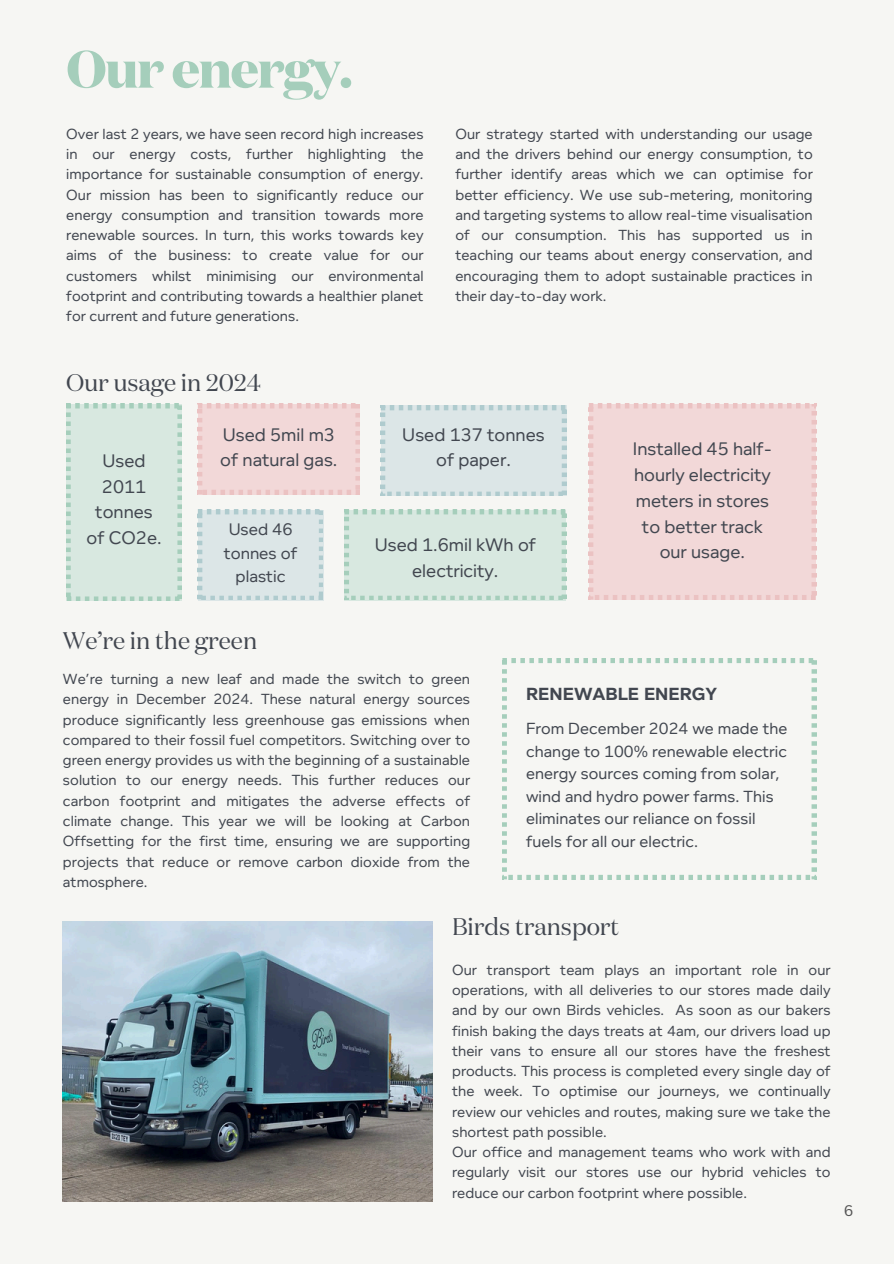
<style>
.page{position:relative;width:894px;height:1264px;background:#fff}
.page>*{position:absolute;margin:0;border:0;box-sizing:border-box;transform-origin:0 0}
.t1{font:700 52.5px "Domaine Display";letter-spacing:-.025em;color:#a5cebb}
.t2{font:24px "Domaine Display";color:#424750}
.t3{font:18.6px/25.8px "Foundry Context";color:#424750;text-align:center}
.t4{font:700 18px "Foundry Context";color:#424750}
.t5{font:17.1px/23.7px "Foundry Context";color:#424750;text-align:center}
.t6{font:16.5px/22.5px "Foundry Context";letter-spacing:.005em;color:#424750}
.t7{font:15px/20.2px "Foundry Context";letter-spacing:.005em;color:#424750;text-align:justify}
.t8{font:15px "Canva Sans";color:#545454}
</style>
<div class="page">
<div style="left:0;top:0;width:893px;height:1263px;background:#f6f6f3"></div>
<svg style="left:198px;top:404px;width:162px;height:90px;background:#f1d6d6"></svg>
<svg style="left:198px;top:510px;width:125px;height:90px;background:#d8e3e4"></svg>
<svg style="left:344px;top:510px;width:222px;height:90px;background:#d4e6dd"></svg>
<div style="left:588px;top:404px;width:227px;height:195px;background:#f2d8d8"></div>
<svg style="left:380px;top:406px;width:186px;height:90px;background:#d8e4e5"></svg>
<svg style="left:66px;top:404px;width:116px;height:197px;background:#d4e6dd"></svg>
<svg style="left:502px;top:658px;width:313px;height:221px"></svg>
<img style="left:63px;top:921px;width:369px;height:280px">
<p class="t1" style="left:66px;top:34px;width:288px">Our energy.</p>
<p class="t7" style="left:66px;top:124px;width:359px">Over last 2 years, we have seen record high increases in our energy costs, further highlighting the importance for sustainable consumption of energy.<br>Our mission has been to significantly reduce our energy consumption and transition towards more renewable sources. In turn, this works towards key aims of the business: to create value for our customers whilst minimising our environmental footprint and contributing towards a healthier planet for current and future generations.</p>
<h2 class="t7" style="left:455px;top:124px;width:359px">Our strategy started with understanding our usage and the drivers behind our energy consumption, to further identify areas which we can optimise for better efficiency. We use sub-metering, monitoring and targeting systems to allow real-time visualisation of our consumption. This has supported us in teaching our teams about energy conservation, and encouraging them to adopt sustainable practices in their day-to-day work.</h2>
<h4 class="t2" style="left:66px;top:367px;width:196px">Our usage in 2024</h4>
<h4 class="t3" style="left:86px;top:448px;width:77px">Used<br>2011 tonnes of CO2e.</h4>
<h4 class="t3" style="left:220px;top:422px;width:119px;text-align:left">Used 5mil m3 of natural gas.</h4>
<h4 class="t5" style="left:224px;top:518px;width:75px">Used 46 tonnes of plastic</h4>
<h4 class="t3" style="left:402px;top:422px;width:144px">Used 137 tonnes of paper.</h4>
<h4 class="t3" style="left:374px;top:532px;width:163px">Used 1.6mil kWh of electricity.</h4>
<h2 class="t3" style="left:632px;top:437px;width:141px">Installed 45 half&shy;hourly electricity meters in stores to better track our usage.</h2>
<p class="t2" style="left:63px;top:624px;width:196px">We’re in the green</p>
<p class="t7" style="left:63px;top:669px;width:408px">We’re turning a new leaf and made the switch to green energy in December 2024. These natural energy sources produce significantly less greenhouse gas emissions when compared to their fossil fuel competitors. Switching over to green energy provides us with the beginning of a sustainable solution to our energy needs. This further reduces our carbon footprint and mitigates the adverse effects of climate change. This year we will be looking at Carbon Offsetting for the first time, ensuring we are supporting projects that reduce or remove carbon dioxide from the atmosphere.</p>
<h3 class="t4" style="left:526px;top:683px;width:192px">RENEWABLE ENERGY</h3>
<p class="t6" style="left:526px;top:718px;width:263px">From December 2024 we made the change to 100% renewable electric energy sources coming from solar, wind and hydro power farms. This eliminates our reliance on fossil fuels for all our electric.</p>
<p class="t2" style="left:452px;top:910px;width:169px">Birds transport</p>
<h2 class="t7" style="left:452px;top:960px;width:380px">Our transport team plays an important role in our operations, with all deliveries to our stores made daily and by our own Birds vehicles. As soon as our bakers finish baking the days treats at 4am, our drivers load up their vans to ensure all our stores have the freshest products. This process is completed every single day of the week. To optimise our journeys, we continually review our vehicles and routes, making sure we take the shortest path possible.</h2>
<p class="t7" style="left:452px;top:1142px;width:380px">Our office and management teams who work with and regularly visit our stores use our hybrid vehicles to reduce our carbon footprint where possible.</p>
<h1 class="t8" style="left:843px;top:1199px;width:11px">6</h1>
</div>
